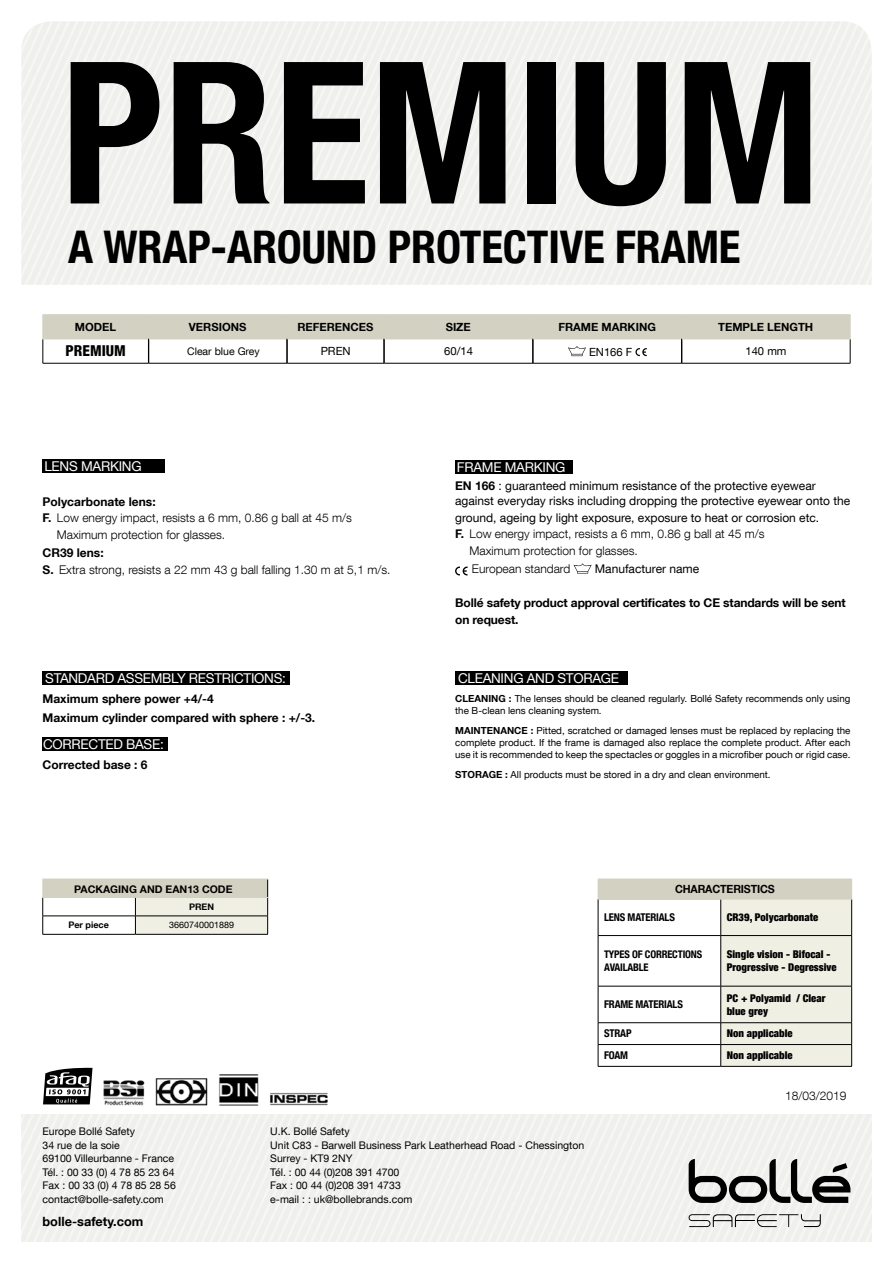
<style>
.page{position:relative;width:893px;height:1263px;background:#fff}
.page>*{position:absolute;margin:0;border:0;box-sizing:border-box;transform-origin:0 0}
.t1{font:700 condensed 198px "Helvetica Neue LT Com";color:#000}
.t2{font:700 condensed 45px "Helvetica Neue LT Com";letter-spacing:-.005em;color:#000}
.t3{font:800 condensed 15px "Helvetica Neue LT Com";color:#000}
.t4{font:13.5px "Helvetica Neue LT Com";letter-spacing:-.02em;color:#fff}
.t5{font:700 12.75px "Helvetica Neue LT Com";color:#000}
.t6{font:300 12px/16.5px "Helvetica Neue LT Com";color:#000}
.t7{font:12px/15px "Helvetica Neue LT Com";color:#000}
.t8{font:700 12px/16.5px "Helvetica Neue LT Com";color:#000}
.t9{font:700 11.25px "Helvetica Neue LT Com";color:#000}
.t10{font:11.25px "Helvetica Neue LT Com";color:#000}
.t11{font:700 11.25px "Helvetica Neue LT Com";color:#000;scale:.95 1}
.t12{font:900 condensed 10.65px/12.8px "Helvetica Neue LT Com";color:#000}
.t13{font:700 condensed 10.65px "Helvetica Neue LT Com";letter-spacing:-.015em;color:#000}
.t14{font:10.5px/13.5px "Helvetica Neue LT Com";color:#000}
.t15{font:700 condensed 10.5px/12.6px "Helvetica Neue LT Com";letter-spacing:-.015em;color:#000}
.t16{font:700 10.5px "Helvetica Neue LT Com";color:#000}
.t17{font:9.75px/11.7px "Helvetica Neue LT Com";color:#000}
.t18{font:9px "Helvetica Neue LT Com";color:#000}
.t19{font:700 9px "Helvetica Neue LT Com";color:#000}
.s1{font-weight:700}
</style>
<div class="page">
<div style="left:43px;top:879px;width:225px;height:18px;background:#d3d2c2"></div>
<hr style="left:43px;top:916px;width:92px;height:1px;background:#000">
<svg style="left:42px;top:879px;width:1px;height:55px"></svg>
<svg style="left:135px;top:879px;width:133px;height:55px"></svg>
<hr style="left:43px;top:934px;width:92px;height:1px;background:#000">
<hr style="left:135px;top:934px;width:133px;height:1px;background:#000">
<hr style="left:43px;top:897px;width:92px;height:1px;background:#d3d2c2">
<hr style="left:135px;top:897px;width:133px;height:1px;background:#d3d2c2">
<hr style="left:43px;top:363px;width:106px;height:1px;background:#000">
<hr style="left:149px;top:363px;width:138px;height:1px;background:#000">
<hr style="left:287px;top:363px;width:97px;height:1px;background:#000">
<hr style="left:384px;top:363px;width:149px;height:1px;background:#000">
<hr style="left:533px;top:363px;width:149px;height:1px;background:#000">
<hr style="left:682px;top:363px;width:168px;height:1px;background:#000">
<hr style="left:43px;top:314px;width:106px;height:1px;background:#d3d2c2">
<hr style="left:149px;top:314px;width:138px;height:1px;background:#d3d2c2">
<hr style="left:287px;top:314px;width:97px;height:1px;background:#d3d2c2">
<hr style="left:384px;top:314px;width:149px;height:1px;background:#d3d2c2">
<hr style="left:533px;top:314px;width:149px;height:1px;background:#d3d2c2">
<hr style="left:682px;top:314px;width:168px;height:1px;background:#d3d2c2">
<img style="left:103px;top:1080px;width:42px;height:26px">
<img style="left:270px;top:1092px;width:58px;height:14px">
<img style="left:219px;top:1074px;width:40px;height:32px">
<img style="left:155px;top:1078px;width:53px;height:28px">
<svg style="left:689px;top:1159px;width:161px;height:44px"></svg>
<svg style="left:689px;top:1214px;width:132px;height:13px"></svg>
<svg style="left:43px;top:1067px;width:50px;height:37px"></svg>
<div style="left:43px;top:671px;width:247px;height:14px;background:#000"></div>
<div style="left:43px;top:737px;width:125px;height:14px;background:#000"></div>
<svg style="left:574px;top:563px;width:17px;height:10px"></svg>
<div style="left:455px;top:460px;width:117px;height:14px;background:#000"></div>
<div style="left:455px;top:671px;width:172px;height:14px;background:#000"></div>
<svg style="left:455px;top:566px;width:12px;height:9px"></svg>
<div style="left:598px;top:879px;width:254px;height:20px;background:#d3d2c2"></div>
<hr style="left:598px;top:899px;width:1px;height:36px;background:#000">
<hr style="left:598px;top:935px;width:123px;height:1px;background:#000">
<hr style="left:598px;top:936px;width:1px;height:50px;background:#000">
<hr style="left:598px;top:986px;width:123px;height:1px;background:#000">
<hr style="left:598px;top:986px;width:1px;height:36px;background:#000">
<hr style="left:598px;top:1022px;width:123px;height:1px;background:#000">
<hr style="left:598px;top:1044px;width:123px;height:1px;background:#000">
<svg style="left:598px;top:1023px;width:1px;height:43px"></svg>
<hr style="left:598px;top:1066px;width:123px;height:1px;background:#000">
<hr style="left:721px;top:1066px;width:131px;height:1px;background:#000">
<svg style="left:720px;top:900px;width:132px;height:166px"></svg>
<hr style="left:598px;top:899px;width:123px;height:1px;background:#d3d2c2">
<hr style="left:721px;top:899px;width:131px;height:1px;background:#d3d2c2">
<svg style="left:43px;top:315px;width:808px;height:48px"></svg>
<div style="left:43px;top:459px;width:122px;height:14px;background:#000"></div>
<h1 class="t1" style="left:61px;top:15px;width:761px">PREMIUM</h1>
<h2 class="t2" style="left:68px;top:220px;width:674px">A WRAP-AROUND PROTECTIVE FRAME</h2>
<p class="t9" style="left:75px;top:319px;width:43px">MODEL</p>
<p class="t9" style="left:189px;top:319px;width:59px">VERSIONS</p>
<p class="t9" style="left:297px;top:319px;width:78px">REFERENCES</p>
<p class="t9" style="left:446px;top:319px;width:26px">SIZE</p>
<p class="t9" style="left:558px;top:319px;width:99px">FRAME MARKING</p>
<p class="t9" style="left:718px;top:319px;width:97px">TEMPLE LENGTH</p>
<p class="t14" style="left:187px;top:344px;width:74px">Clear blue Grey</p>
<h3 class="t3" style="left:66px;top:342px;width:62px">PREMIUM</h3>
<p class="t10" style="left:321px;top:344px;width:31px">PREN</p>
<p class="t10" style="left:444px;top:344px;width:30px">60/14</p>
<p class="t10" style="left:589px;top:345px;width:45px">EN166 F</p>
<p class="t10" style="left:745px;top:344px;width:43px">140 mm</p>
<h3 class="t4" style="left:44px;top:457px;width:99px">LENS MARKING</h3>
<p class="t8" style="left:43px;top:493px;width:115px">Polycarbonate lens:</p>
<p class="t6" style="left:43px;top:509px;width:311px"><span class="s1">F.</span> Low energy impact, resists a 6 mm, 0.86 g ball at 45 m/s</p>
<p class="t6" style="left:57px;top:526px;width:170px">Maximum protection for glasses.</p>
<p class="t6" style="left:43px;top:544px;width:349px"><span class="s1">CR39 lens:<br>S.</span> Extra strong, resists a 22 mm 43 g ball falling 1.30 m at 5,1 m/s.</p>
<h3 class="t4" style="left:45px;top:670px;width:242px">STANDARD ASSEMBLY RESTRICTIONS:</h3>
<p class="t8" style="left:43px;top:688px;width:274px;line-height:19.2px">Maximum sphere power +4/-4<br>Maximum cylinder compared with sphere : +/-3.</p>
<p class="t8" style="left:43px;top:756px;width:107px">Corrected base : 6</p>
<h3 class="t4" style="left:43px;top:736px;width:122px">CORRECTED BASE:</h3>
<h3 class="t4" style="left:457px;top:459px;width:110px">FRAME MARKING</h3>
<p class="t7" style="left:455px;top:478px;width:397px"><span class="s1">EN 166</span> : guaranteed minimum resistance of the protective eyewear against everyday risks including dropping the protective eyewear onto the</p>
<p class="t7" style="left:455px;top:510px;width:366px">ground, ageing by light exposure, exposure to heat or corrosion etc.</p>
<p class="t6" style="left:455px;top:526px;width:311px"><span class="s1">F.</span> Low energy impact, resists a 6 mm, 0.86 g ball at 45 m/s</p>
<p class="t6" style="left:470px;top:542px;width:170px">Maximum protection for glasses.</p>
<p class="t6" style="left:472px;top:561px;width:100px">European standard</p>
<p class="t7" style="left:595px;top:561px;width:106px">Manufacturer name</p>
<p class="t8" style="left:455px;top:594px;width:392px">Bollé safety product approval certificates to CE standards will be sent on request.</p>
<h3 class="t4" style="left:458px;top:670px;width:163px">CLEANING AND STORAGE</h3>
<p class="t17" style="left:455px;top:693px;width:397px"><span class="s1">CLEANING :</span> The lenses should be cleaned regularly. Bollé Safety recommends only using the B-clean lens cleaning system.</p>
<p class="t17" style="left:455px;top:725px;width:397px;text-align:justify"><span class="s1">MAINTENANCE :</span> Pitted, scratched or damaged lenses must be replaced by replacing the complete product. If the frame is damaged also replace the complete product. After each use it is recommended to keep the spectacles or goggles in a microfiber pouch or rigid case.</p>
<p class="t17" style="left:455px;top:768px;width:317px"><span class="s1">STORAGE :</span> All products must be stored in a dry and clean environment.</p>
<p class="t16" style="left:74px;top:882px;width:160px">PACKAGING AND EAN13 CODE</p>
<p class="t11" style="left:675px;top:882px;width:106px">CHARACTERISTICS</p>
<p class="t13" style="left:604px;top:911px;width:72px">LENS MATERIALS</p>
<p class="t12" style="left:727px;top:911px;width:93px">CR39, Polycarbonate</p>
<p class="t15" style="left:604px;top:948px;width:100px">TYPES OF CORRECTIONS<br>AVAILABLE</p>
<p class="t12" style="left:727px;top:948px;width:111px">Single vision - Bifocal -<br>Progressive - Degressive</p>
<p class="t13" style="left:604px;top:998px;width:80px">FRAME MATERIALS</p>
<p class="t12" style="left:727px;top:992px;width:100px">PC + Polyamid / Clear blue grey</p>
<p class="t13" style="left:604px;top:1027px;width:29px">STRAP</p>
<p class="t12" style="left:727px;top:1027px;width:67px">Non applicable</p>
<p class="t13" style="left:604px;top:1049px;width:25px">FOAM</p>
<p class="t12" style="left:727px;top:1049px;width:67px">Non applicable</p>
<p class="t19" style="left:189px;top:901px;width:27px">PREN</p>
<p class="t18" style="left:169px;top:919px;width:67px">3660740001889</p>
<p class="t19" style="left:68px;top:919px;width:42px">Per piece</p>
<p class="t14" style="left:43px;top:1124px;width:135px">Europe Bollé Safety<br>34 rue de la soie<br>69100 Villeurbanne - France<br>Tél. : 00 33 (0) 4 78 85 23 64<br>Fax : 00 33 (0) 4 78 85 28 56 contact@bolle-safety.com</p>
<p class="t14" style="left:270px;top:1124px;width:316px">U.K. Bollé Safety<br>Unit C83 - Barwell Business Park Leatherhead Road - Chessington<br>Surrey - KT9 2NY<br>Tél. : 00 44 (0)208 391 4700<br>Fax : 00 44 (0)208 391 4733<br>e-mail : : uk@bollebrands.com</p>
<h3 class="t5" style="left:43px;top:1213px;width:103px">bolle-safety.com</h3>
<p class="t6" style="left:785px;top:1087px;width:63px">18/03/2019</p>
</div>
